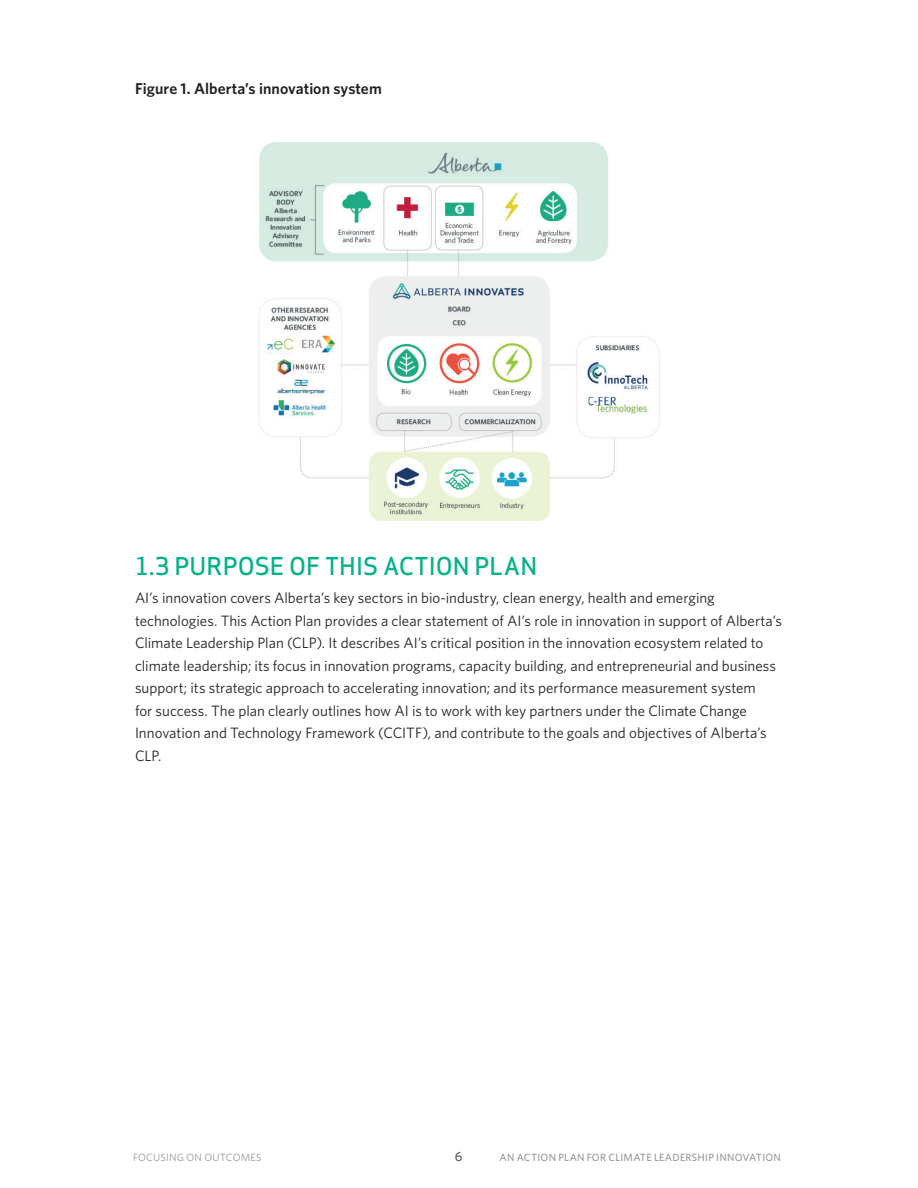
<style>
.page{position:relative;width:918px;height:1188px;background:#fff}
.page>*{position:absolute;margin:0;border:0;box-sizing:border-box;transform-origin:0 0}
.t1{font:24px "Apex Sans Medium T";color:#07b189}
.t2{font:600 15.75px "Whitney";letter-spacing:.005em;color:#231f20}
.t3{font:15px/22.5px "Whitney";color:#231f20}
.t4{font:500 13.5px "Whitney";color:#50555b}
.t5{font:500 10.5px "Whitney";letter-spacing:.025em;color:#97969a}
.t6{font:10.5px "Whitney";letter-spacing:.02em;color:#97969a}
</style>
<div class="page">
<img style="left:258px;top:142px;width:402px;height:379px">
<p class="t2" style="left:135px;top:79px;width:248px">Figure 1. Alberta’s innovation system</p>
<h1 class="t1" style="left:135px;top:551px;width:404px">1.3 PURPOSE OF THIS ACTION PLAN</h1>
<p class="t3" style="left:135px;top:587px;width:649px">AI’s innovation covers Alberta’s key sectors in bio-industry, clean energy, health and emerging technologies. This Action Plan provides a clear statement of AI’s role in innovation in support of Alberta’s Climate Leadership Plan (CLP). It describes AI’s critical position in the innovation ecosystem related to climate leadership; its focus in innovation programs, capacity building, and entrepreneurial and business support; its strategic approach to accelerating innovation; and its performance measurement system<br>for success. The plan clearly outlines how AI is to work with key partners under the Climate Change Innovation and Technology Framework (CCITF), and contribute to the goals and objectives of Alberta’s CLP.</p>
<p class="t6" style="left:133px;top:1151px;width:130px">FOCUSING ON OUTCOMES</p>
<p class="t4" style="left:455px;top:1148px;width:9px">6</p>
<p class="t5" style="left:500px;top:1151px;width:283px">AN ACTION PLAN FOR CLIMATE LEADERSHIP INNOVATION</p>
</div>
